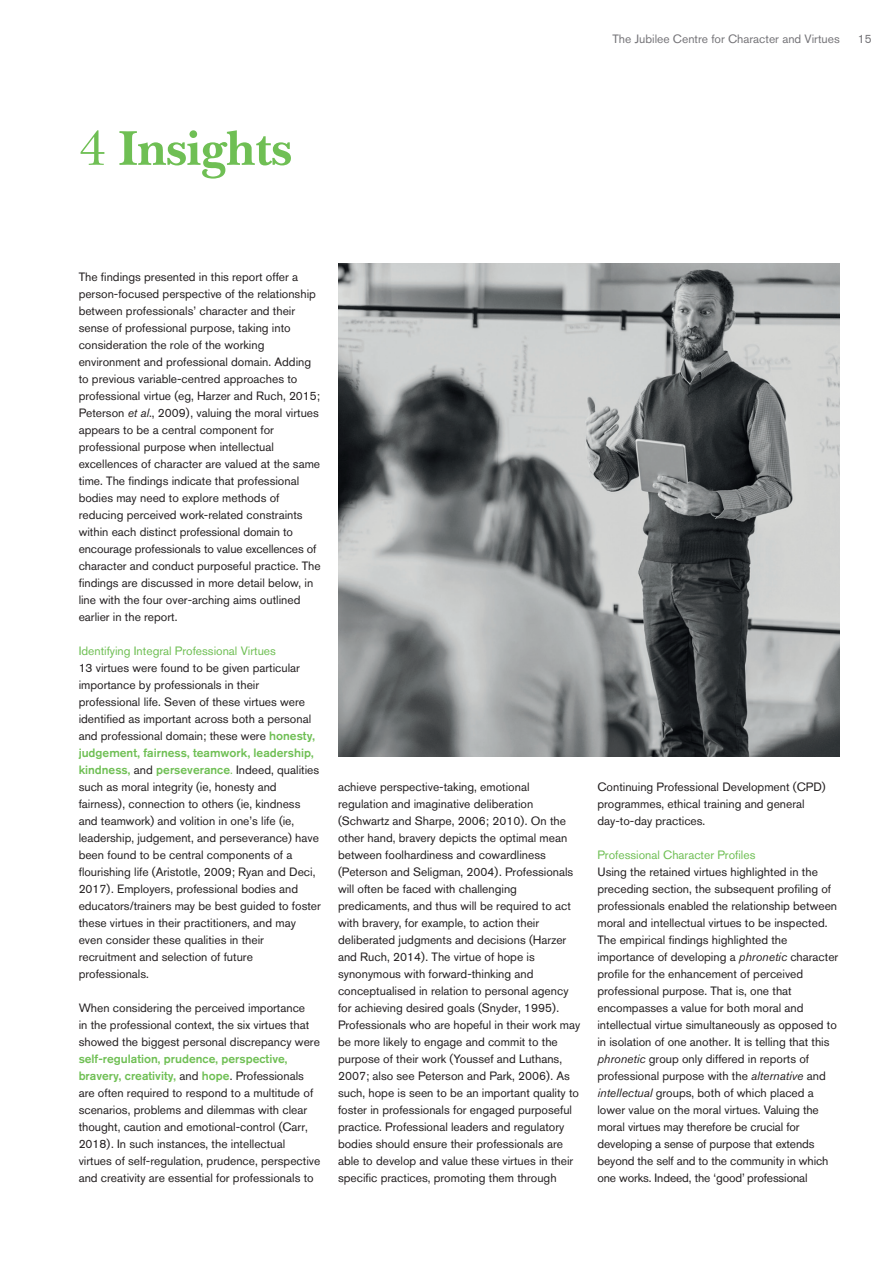
<style>
.page{position:relative;width:893px;height:1263px;background:#fff}
.page>*{position:absolute;margin:0;border:0;box-sizing:border-box;transform-origin:0 0}
._01_Main_Header{font:700 51px "New Baskerville LT";color:#6fbf54}
._03_Body_Copy{font:12px/17px "Akzidenz Grotesk BQ";color:#231f20}
._03_Body_Copy-2{font:12px "Akzidenz Grotesk BQ";color:#6fbf54}
.t1{font:12px "Akzidenz Grotesk BQ";color:#757478}
.s1{font-weight:400}
.s2{font-style:italic}
.s3{font-weight:500;color:#6fbf54}
.s4{color:#6fbf54}
</style>
<div class="page">
<img style="left:338px;top:264px;width:502px;height:493px">
<p class="_01_Main_Header" style="left:79px;top:118px;width:215px"><span class="s1">4</span> Insights</p>
<p class="t1" style="left:612px;top:32px;width:229px">The Jubilee Centre for Character and Virtues</p>
<p class="t1" style="left:858px;top:32px;width:15px">15</p>
<p class="_03_Body_Copy" style="left:79px;top:268px;width:244px">The findings presented in this report offer a person-focused perspective of the relationship between professionals’ character and their sense of professional purpose, taking into consideration the role of the working environment and professional domain. Adding to previous variable-centred approaches to professional virtue (eg, Harzer and Ruch, 2015; Peterson <span class="s2">et al</span>., 2009), valuing the moral virtues appears to be a central component for professional purpose when intellectual excellences of character are valued at the same time. The findings indicate that professional bodies may need to explore methods of reducing perceived work-related constraints within each distinct professional domain to encourage professionals to value excellences of character and conduct purposeful practice. The findings are discussed in more detail below, in line with the four over-arching aims outlined earlier in the report.</p>
<p class="_03_Body_Copy-2" style="left:79px;top:643px;width:199px">Identifying Integral Professional Virtues</p>
<p class="_03_Body_Copy" style="left:79px;top:659px;width:244px">13 virtues were found to be given particular importance by professionals in their professional life. Seven of these virtues were identified as important across both a personal and professional domain; these were <span class="s3">honesty, judgement, fairness, teamwork, leadership, kindness,</span> and <span class="s3">perseverance</span><span class="s4">.</span> Indeed, qualities such as moral integrity (ie, honesty and fairness), connection to others (ie, kindness and teamwork) and volition in one’s life (ie, leadership, judgement, and perseverance) have been found to be central components of a flourishing life (Aristotle, 2009; Ryan and Deci, 2017). Employers, professional bodies and educators/trainers may be best guided to foster these virtues in their practitioners, and may even consider these qualities in their recruitment and selection of future professionals.</p>
<p class="_03_Body_Copy" style="left:79px;top:999px;width:243px">When considering the perceived importance<br>in the professional context, the six virtues that showed the biggest personal discrepancy were <span class="s3">self-regulation, prudence, perspective, bravery, creativity,</span> and <span class="s3">hope</span>. Professionals are often required to respond to a multitude of scenarios, problems and dilemmas with clear thought, caution and emotional-control (Carr, 2018). In such instances, the intellectual virtues of self-regulation, prudence, perspective and creativity are essential for professionals to</p>
<p class="_03_Body_Copy" style="left:338px;top:778px;width:244px">achieve perspective-taking, emotional regulation and imaginative deliberation (Schwartz and Sharpe, 2006; 2010). On the other hand, bravery depicts the optimal mean between foolhardiness and cowardliness (Peterson and Seligman, 2004). Professionals will often be faced with challenging predicaments, and thus will be required to act with bravery, for example, to action their deliberated judgments and decisions (Harzer and Ruch, 2014). The virtue of hope is synonymous with forward-thinking and conceptualised in relation to personal agency for achieving desired goals (Snyder, 1995).<br>Professionals who are hopeful in their work may be more likely to engage and commit to the purpose of their work (Youssef and Luthans, 2007; also see Peterson and Park, 2006). As such, hope is seen to be an important quality to foster in professionals for engaged purposeful practice. Professional leaders and regulatory bodies should ensure their professionals are able to develop and value these virtues in their specific practices, promoting them through</p>
<p class="_03_Body_Copy" style="left:597px;top:778px;width:230px">Continuing Professional Development (CPD) programmes, ethical training and general day-to-day practices.</p>
<p class="_03_Body_Copy-2" style="left:597px;top:848px;width:159px">Professional Character Profiles</p>
<p class="_03_Body_Copy" style="left:597px;top:863px;width:242px">Using the retained virtues highlighted in the preceding section, the subsequent profiling of professionals enabled the relationship between moral and intellectual virtues to be inspected.<br>The empirical findings highlighted the importance of developing a <span class="s2">phronetic</span> character profile for the enhancement of perceived professional purpose. That is, one that encompasses a value for both moral and intellectual virtue simultaneously as opposed to in isolation of one another. It is telling that this <span class="s2">phronetic</span> group only differed in reports of professional purpose with the <span class="s2">alternative</span> and <span class="s2">intellectual</span> groups, both of which placed a lower value on the moral virtues. Valuing the moral virtues may therefore be crucial for developing a sense of purpose that extends beyond the self and to the community in which one works. Indeed, the ‘good’ professional</p>
</div>
